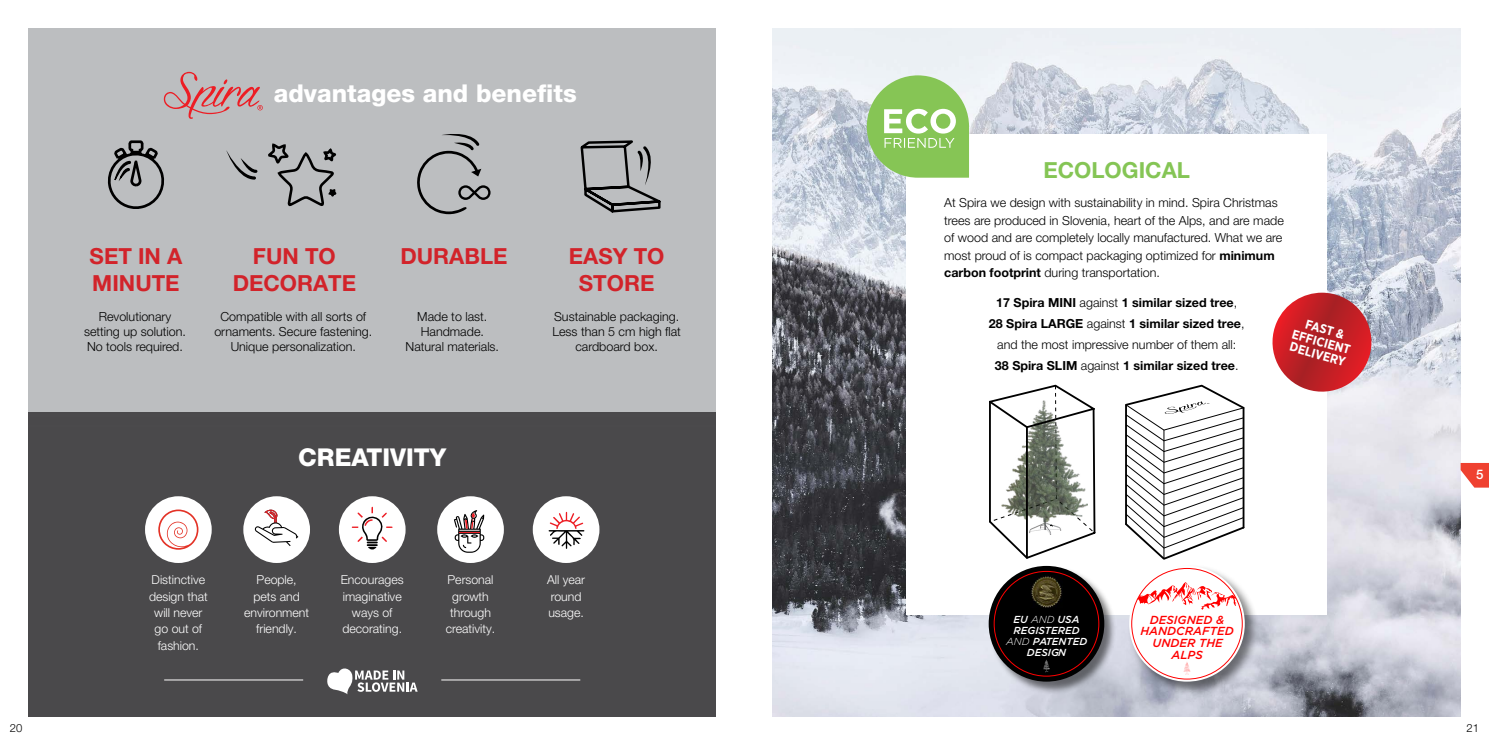
<style>
.page{position:relative;width:1489px;height:745px;background:#fff}
.page>*{position:absolute;margin:0;border:0;box-sizing:border-box;transform-origin:0 0}
.t1{font:800 24.62px "Helvetica Neue LT Pro";color:#fff}
.t2{font:700 22.12px/26.6px "Helvetica Neue LT Pro";color:#d2232a;text-align:center}
.t3{font:700 22.12px "Helvetica Neue LT Pro";color:#85c555}
.t4{font:500 13.25px "Helvetica Neue LT Pro";color:#fff}
.t5{font:700 12.88px/12.9px "Gotham Narrow";color:#fff;text-align:center}
.t6{font:300 12.5px/15px "Helvetica Neue LT Pro";color:#000;text-align:center}
.t7{font:700 12.5px/21px "Helvetica Neue LT Pro";color:#000;text-align:center}
.t8{font:300 12.25px/16.4px "Helvetica Neue LT Pro";color:#fff;text-align:center}
.t9{font:italic 500 11.62px/11.6px "Gotham";color:#f00;text-align:center}
.t10{font:300 11.25px "Helvetica Neue LT Pro";color:#000}
.t11{font:italic 500 10.12px/11.1px "Gotham";color:#fff;text-align:center}
.s1{font-weight:700}
.s2{font-weight:300}
</style>
<div class="page">
<div style="left:28px;top:28px;width:688px;height:384px;background:#bcbec0"></div>
<div style="left:28px;top:411px;width:688px;height:305px;background:#4a494b"></div>
<svg style="left:580px;top:140px;width:81px;height:73px"></svg>
<svg style="left:417px;top:134px;width:73px;height:80px"></svg>
<svg style="left:327px;top:668px;width:90px;height:26px"></svg>
<svg style="left:107px;top:72px;width:230px;height:137px"></svg>
<div style="left:145px;top:496px;width:67px;height:66px;background:#fff;border-radius:50%"></div>
<svg style="left:158px;top:509px;width:40px;height:40px"></svg>
<div style="left:339px;top:496px;width:66px;height:66px;background:#fff;border-radius:50%"></div>
<svg style="left:352px;top:506px;width:40px;height:43px"></svg>
<div style="left:243px;top:496px;width:67px;height:66px;background:#fff;border-radius:50%"></div>
<svg style="left:255px;top:509px;width:49px;height:45px"></svg>
<div style="left:437px;top:496px;width:67px;height:66px;background:#fff;border-radius:50%"></div>
<svg style="left:454px;top:510px;width:30px;height:42px"></svg>
<div style="left:532px;top:496px;width:67px;height:66px;background:#fff;border-radius:50%"></div>
<svg style="left:548px;top:511px;width:36px;height:37px"></svg>
<hr style="left:441px;top:679px;width:139px;height:1px;background:#fff">
<hr style="left:164px;top:679px;width:139px;height:1px;background:#fff">
<img style="left:772px;top:28px;width:688px;height:688px">
<div style="left:906px;top:134px;width:420px;height:480px;background:#fff"></div>
<svg style="left:866px;top:75px;width:103px;height:102px;background:#a0cf7f"></svg>
<svg style="left:989px;top:384px;width:256px;height:175px"></svg>
<hr style="left:1025px;top:427px;width:2px;height:130px;background:#000">
<svg style="left:1272px;top:292px;width:105px;height:106px"></svg>
<div style="left:1127px;top:564px;width:131px;height:131px;background:#000;opacity:.5"></div>
<div style="left:1129px;top:565px;width:115px;height:116px;background:#fff;border-radius:50%"></div>
<svg style="left:1137px;top:581px;width:99px;height:28px"></svg>
<svg style="left:1183px;top:662px;width:7px;height:12px"></svg>
<div style="left:988px;top:565px;width:128px;height:128px;background:#000;opacity:.52"></div>
<div style="left:988px;top:565px;width:116px;height:116px;background:#000;border-radius:50%"></div>
<svg style="left:1043px;top:659px;width:6px;height:12px"></svg>
<img style="left:1031px;top:576px;width:31px;height:31px">
<svg style="left:1460px;top:462px;width:28px;height:25px"></svg>
<h1 class="t1" style="left:274px;top:79px;width:304px">advantages and benefits</h1>
<h2 class="t2" style="left:90px;top:242px;width:94px;text-align:left">SET IN A<br>MINUTE</h2>
<p class="t6" style="left:84px;top:309px;width:103px">Revolutionary setting up solution.<br>No tools required.</p>
<h2 class="t2" style="left:233px;top:242px;width:125px">FUN TO<br>DECORATE</h2>
<h2 class="t2" style="left:569px;top:242px;width:97px">EASY TO<br>STORE</h2>
<h2 class="t2" style="left:400px;top:242px;width:109px">DURABLE</h2>
<p class="t6" style="left:214px;top:309px;width:159px">Compatible with all sorts of ornaments. Secure fastening.<br>Unique personalization.</p>
<p class="t6" style="left:552px;top:309px;width:130px">Sustainable packaging.<br>Less than 5 cm high flat cardboard box.</p>
<p class="t6" style="left:405px;top:309px;width:95px">Made to last.<br>Handmade.<br>Natural materials.</p>
<h1 class="t1" style="left:298px;top:442px;width:149px">CREATIVITY</h1>
<p class="t8" style="left:149px;top:571px;width:60px">Distinctive design that will never go out of fashion.</p>
<p class="t8" style="left:341px;top:571px;width:65px">Encourages imaginative ways of decorating.</p>
<p class="t8" style="left:244px;top:571px;width:66px">People, pets and environment friendly.</p>
<p class="t8" style="left:446px;top:571px;width:51px">Personal growth through creativity.</p>
<p class="t8" style="left:547px;top:571px;width:40px;text-align:left">All year round usage.</p>
<h2 class="t3" style="left:1043px;top:157px;width:148px">ECOLOGICAL</h2>
<p class="t6" style="left:944px;top:193px;width:341px;line-height:17.5px;text-align:left">At Spira we design with sustainability in mind. Spira Christmas trees are produced in Slovenia, heart of the Alps, and are made of wood and are completely locally manufactured. What we are most proud of is compact packaging optimized for <span class="s1">minimum carbon footprint</span> during transportation.</p>
<p class="t7" style="left:988px;top:291px;width:257px">17 Spira MINI <span class="s2">against</span> 1 similar sized tree<span class="s2">, </span>28 Spira LARGE <span class="s2">against</span> 1 similar sized tree<span class="s2">, and the most impressive number of them all:<br></span>38 Spira SLIM <span class="s2">against</span> 1 similar sized tree<span class="s2">.</span></p>
<p class="t5" style="left:1297px;top:314px;width:62px;rotate:16deg">FAST &amp;<br>EFFICIENT<br>DELIVERY</p>
<p class="t11" style="left:1006px;top:613px;width:83px">EU <span class="s2">AND</span> USA<br>REGISTERED<br><span class="s2">AND</span> PATENTED<br>DESIGN</p>
<p class="t9" style="left:1140px;top:613px;width:95px">DESIGNED &amp;<br>HANDCRAFTED<br>UNDER THE<br>ALPS</p>
<p class="t4" style="left:1475px;top:466px;width:9px">5</p>
<p class="t10" style="left:10px;top:720px;width:14px">20</p>
<p class="t10" style="left:1466px;top:720px;width:14px">21</p>
</div>
